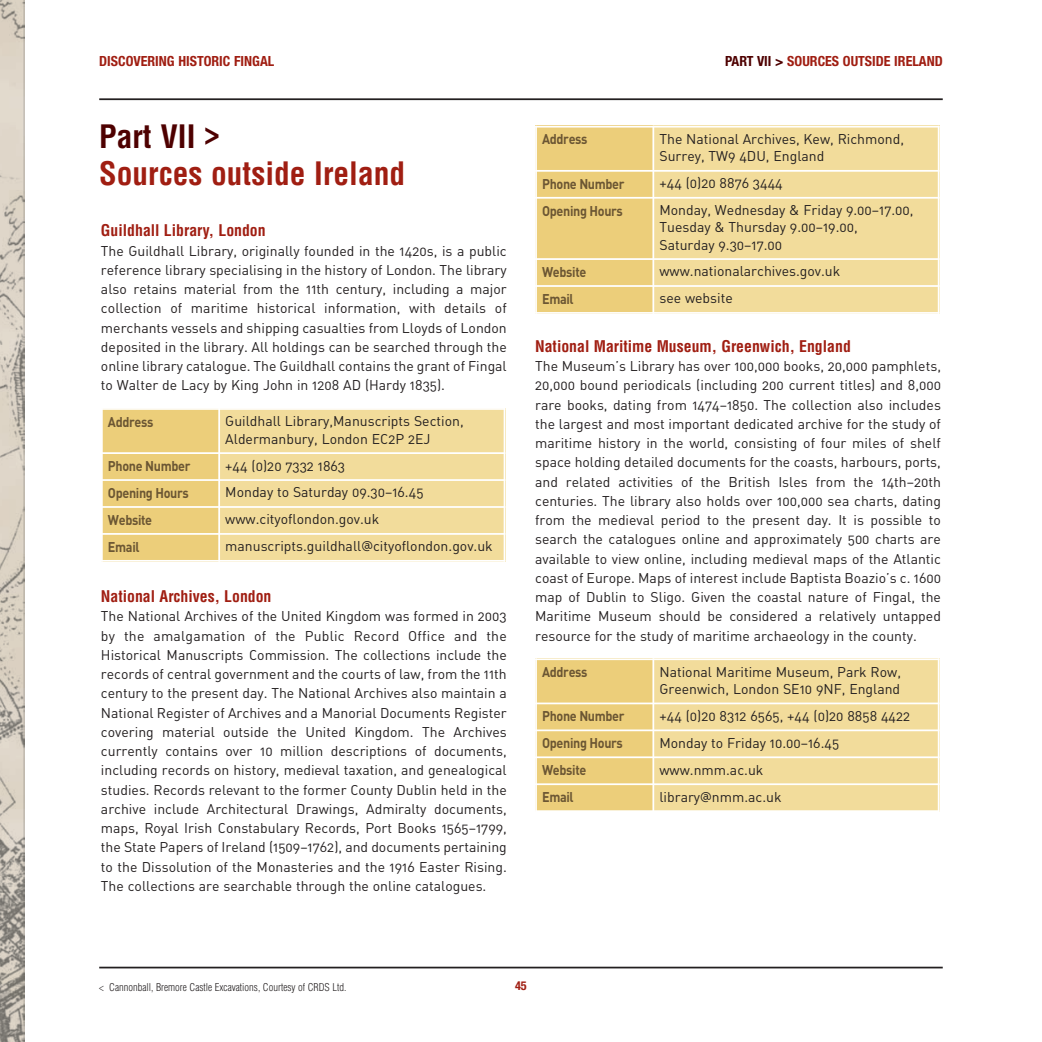
<style>
.page{position:relative;width:1042px;height:1042px;background:#fff}
.page>*{position:absolute;margin:0;border:0;box-sizing:border-box;transform-origin:0 0}
.t1{font:700 condensed 31.5px "Helvetica";color:#a01e12}
.t2{font:700 condensed 31.5px "Helvetica";color:#4e0000}
.t3{font:700 condensed 15.75px "Helvetica";color:#a01e12}
.t4{font:14px/19.2px "Fingal Sans";color:#231f20}
.t5{font:700 14px "Fingal Sans";letter-spacing:-.025em;color:#6b5633;scale:.9 1}
.t6{font:700 condensed 14px "Helvetica Neue";color:#a01e12}
.t7{font:700 condensed 12.25px "Helvetica Neue";color:#a01e12}
.t8{font:300 condensed 10.5px "Helvetica";color:#231f20}
.s1{color:#4e0000}
</style>
<div class="page">
<hr style="left:99px;top:98px;width:844px;height:2px;background:#231f20">
<hr style="left:99px;top:966px;width:844px;height:2px;background:#231f20">
<div style="left:535px;top:658px;width:118px;height:45px;background:#ecce7a"></div>
<div style="left:653px;top:658px;width:286px;height:45px;background:#f2dc9b"></div>
<div style="left:535px;top:703px;width:118px;height:27px;background:#ecce7a"></div>
<div style="left:653px;top:703px;width:286px;height:27px;background:#f2dc9b"></div>
<div style="left:535px;top:730px;width:118px;height:27px;background:#ecce7a"></div>
<div style="left:653px;top:730px;width:286px;height:27px;background:#f2dc9b"></div>
<div style="left:535px;top:757px;width:118px;height:27px;background:#ecce7a"></div>
<div style="left:653px;top:757px;width:286px;height:27px;background:#f2dc9b"></div>
<div style="left:535px;top:784px;width:118px;height:28px;background:#ecce7a"></div>
<div style="left:653px;top:784px;width:286px;height:28px;background:#f2dc9b"></div>
<hr style="left:535px;top:658px;width:2px;height:154px;background:#fff">
<hr style="left:652px;top:658px;width:2px;height:154px;background:#fff">
<hr style="left:938px;top:658px;width:1px;height:154px;background:#fff">
<hr style="left:535px;top:658px;width:404px;height:2px;background:#fff">
<hr style="left:535px;top:702px;width:404px;height:2px;background:#fff">
<hr style="left:535px;top:729px;width:404px;height:2px;background:#fff">
<hr style="left:535px;top:756px;width:404px;height:2px;background:#fff">
<hr style="left:535px;top:783px;width:404px;height:2px;background:#fff">
<hr style="left:535px;top:810px;width:404px;height:2px;background:#fff">
<div style="left:535px;top:126px;width:118px;height:45px;background:#ecce7a"></div>
<div style="left:653px;top:126px;width:286px;height:45px;background:#f2dc9b"></div>
<div style="left:535px;top:171px;width:118px;height:27px;background:#ecce7a"></div>
<div style="left:653px;top:171px;width:286px;height:27px;background:#f2dc9b"></div>
<div style="left:535px;top:198px;width:118px;height:61px;background:#ecce7a"></div>
<div style="left:653px;top:198px;width:286px;height:61px;background:#f2dc9b"></div>
<div style="left:535px;top:259px;width:118px;height:27px;background:#ecce7a"></div>
<div style="left:653px;top:259px;width:286px;height:27px;background:#f2dc9b"></div>
<div style="left:535px;top:286px;width:118px;height:28px;background:#ecce7a"></div>
<div style="left:653px;top:286px;width:286px;height:28px;background:#f2dc9b"></div>
<hr style="left:535px;top:126px;width:2px;height:188px;background:#fff">
<hr style="left:652px;top:126px;width:2px;height:188px;background:#fff">
<hr style="left:938px;top:126px;width:1px;height:188px;background:#fff">
<hr style="left:535px;top:126px;width:404px;height:2px;background:#fff">
<hr style="left:535px;top:170px;width:404px;height:2px;background:#fff">
<hr style="left:535px;top:197px;width:404px;height:2px;background:#fff">
<hr style="left:535px;top:258px;width:404px;height:2px;background:#fff">
<hr style="left:535px;top:285px;width:404px;height:2px;background:#fff">
<hr style="left:535px;top:312px;width:404px;height:2px;background:#fff">
<div style="left:101px;top:408px;width:118px;height:45px;background:#ecce7a"></div>
<div style="left:219px;top:408px;width:286px;height:45px;background:#f2dc9b"></div>
<div style="left:101px;top:453px;width:118px;height:27px;background:#ecce7a"></div>
<div style="left:219px;top:453px;width:286px;height:27px;background:#f2dc9b"></div>
<div style="left:101px;top:480px;width:118px;height:27px;background:#ecce7a"></div>
<div style="left:219px;top:480px;width:286px;height:27px;background:#f2dc9b"></div>
<div style="left:101px;top:507px;width:118px;height:27px;background:#ecce7a"></div>
<div style="left:219px;top:507px;width:286px;height:27px;background:#f2dc9b"></div>
<div style="left:101px;top:534px;width:118px;height:28px;background:#ecce7a"></div>
<div style="left:219px;top:534px;width:286px;height:28px;background:#f2dc9b"></div>
<hr style="left:101px;top:408px;width:2px;height:154px;background:#fff">
<hr style="left:218px;top:408px;width:2px;height:154px;background:#fff">
<hr style="left:504px;top:408px;width:1px;height:154px;background:#fff">
<hr style="left:101px;top:408px;width:404px;height:2px;background:#fff">
<hr style="left:101px;top:452px;width:404px;height:2px;background:#fff">
<hr style="left:101px;top:479px;width:404px;height:2px;background:#fff">
<hr style="left:101px;top:506px;width:404px;height:2px;background:#fff">
<hr style="left:101px;top:533px;width:404px;height:2px;background:#fff">
<hr style="left:101px;top:560px;width:404px;height:2px;background:#fff">
<img style="left:0;top:0;width:25px;height:1042px">
<p class="t6" style="left:99px;top:56px;width:177px">DISCOVERING HISTORIC FINGAL</p>
<p class="t6" style="left:725px;top:56px;width:219px"><span class="s1">PART VII &gt;</span> SOURCES OUTSIDE IRELAND</p>
<h1 class="t2" style="left:99px;top:118px;width:122px">Part VII &gt;</h1>
<h1 class="t1" style="left:99px;top:156px;width:307px">Sources outside Ireland</h1>
<p class="t3" style="left:101px;top:222px;width:166px">Guildhall Library, London</p>
<p class="t4" style="left:101px;top:241px;width:407px;text-align:justify">The Guildhall Library, originally founded in the 1420s, is a public reference library specialising in the history of London. The library also retains material from the 11th century, including a major collection of maritime historical information, with details of merchants vessels and shipping casualties from Lloyds of London deposited in the library. All holdings can be searched through the online library catalogue. The Guildhall contains the grant of Fingal to Walter de Lacy by King John in 1208 AD (Hardy 1835).</p>
<p class="t5" style="left:108px;top:414px;width:52px">Address</p>
<p class="t4" style="left:225px;top:413px;width:240px;line-height:17.3px">Guildhall Library,Manuscripts Section,<br>Aldermanbury, London EC2P 2EJ</p>
<p class="t5" style="left:108px;top:458px;width:93px">Phone Number</p>
<p class="t4" style="left:225px;top:456px;width:121px">+44 (0)20 7332 1863</p>
<p class="t5" style="left:108px;top:485px;width:91px">Opening Hours</p>
<p class="t4" style="left:225px;top:483px;width:200px">Monday to Saturday 09.30–16.45</p>
<p class="t5" style="left:108px;top:512px;width:51px">Website</p>
<p class="t4" style="left:225px;top:510px;width:155px">www.cityoflondon.gov.uk</p>
<p class="t5" style="left:108px;top:539px;width:37px">Email</p>
<p class="t4" style="left:225px;top:537px;width:269px">manuscripts.guildhall@cityoflondon.gov.uk</p>
<p class="t3" style="left:101px;top:587px;width:172px">National Archives, London</p>
<p class="t4" style="left:101px;top:607px;width:407px;text-align:justify">The National Archives of the United Kingdom was formed in 2003 by the amalgamation of the Public Record Office and the Historical Manuscripts Commission. The collections include the records of central government and the courts of law, from the 11th century to the present day. The National Archives also maintain a National Register of Archives and a Manorial Documents Register covering material outside the United Kingdom. The Archives currently contains over 10 million descriptions of documents, including records on history, medieval taxation, and genealogical studies. Records relevant to the former County Dublin held in the archive include Architectural Drawings, Admiralty documents, maps, Royal Irish Constabulary Records, Port Books 1565–1799, the State Papers of Ireland (1509–1762), and documents pertaining to the Dissolution of the Monasteries and the 1916 Easter Rising.<br>The collections are searchable through the online catalogues.</p>
<p class="t5" style="left:542px;top:131px;width:52px">Address</p>
<p class="t4" style="left:659px;top:131px;width:246px;line-height:17.3px">The National Archives, Kew, Richmond,<br>Surrey, TW9 4DU, England</p>
<p class="t5" style="left:542px;top:176px;width:93px">Phone Number</p>
<p class="t4" style="left:659px;top:174px;width:125px">+44 (0)20 8876 3444</p>
<p class="t5" style="left:542px;top:202px;width:91px">Opening Hours</p>
<p class="t4" style="left:659px;top:202px;width:256px;line-height:17.3px">Monday, Wednesday &amp; Friday 9.00–17.00,<br>Tuesday &amp; Thursday 9.00–19.00,<br>Saturday 9.30–17.00</p>
<p class="t5" style="left:542px;top:264px;width:51px">Website</p>
<p class="t4" style="left:659px;top:262px;width:182px">www.nationalarchives.gov.uk</p>
<p class="t5" style="left:542px;top:291px;width:37px">Email</p>
<p class="t4" style="left:659px;top:289px;width:75px">see website</p>
<p class="t3" style="left:535px;top:337px;width:317px">National Maritime Museum, Greenwich, England</p>
<p class="t4" style="left:535px;top:357px;width:407px;text-align:justify">The Museum’s Library has over 100,000 books, 20,000 pamphlets, 20,000 bound periodicals (including 200 current titles) and 8,000 rare books, dating from 1474–1850. The collection also includes the largest and most important dedicated archive for the study of maritime history in the world, consisting of four miles of shelf space holding detailed documents for the coasts, harbours, ports, and related activities of the British Isles from the 14th–20th centuries. The library also holds over 100,000 sea charts, dating from the medieval period to the present day. It is possible to search the catalogues online and approximately 500 charts are available to view online, including medieval maps of the Atlantic coast of Europe. Maps of interest include Baptista Boazio’s c. 1600 map of Dublin to Sligo. Given the coastal nature of Fingal, the Maritime Museum should be considered a relatively untapped resource for the study of maritime archaeology in the county.</p>
<p class="t5" style="left:542px;top:664px;width:52px">Address</p>
<p class="t4" style="left:659px;top:663px;width:243px;line-height:17.3px">National Maritime Museum, Park Row,<br>Greenwich, London SE10 9NF, England</p>
<p class="t5" style="left:542px;top:708px;width:93px">Phone Number</p>
<p class="t4" style="left:659px;top:706px;width:252px">+44 (0)20 8312 6565, +44 (0)20 8858 4422</p>
<p class="t5" style="left:542px;top:735px;width:91px">Opening Hours</p>
<p class="t4" style="left:659px;top:733px;width:181px">Monday to Friday 10.00–16.45</p>
<p class="t5" style="left:542px;top:762px;width:51px">Website</p>
<p class="t4" style="left:659px;top:760px;width:105px">www.nmm.ac.uk</p>
<p class="t5" style="left:542px;top:789px;width:37px">Email</p>
<p class="t4" style="left:659px;top:787px;width:124px">library@nmm.ac.uk</p>
<p class="t8" style="left:99px;top:981px;width:249px">&lt; Cannonball, Bremore Castle Excavations, Courtesy of CRDS Ltd.</p>
<p class="t7" style="left:515px;top:981px;width:13px">45</p>
</div>
